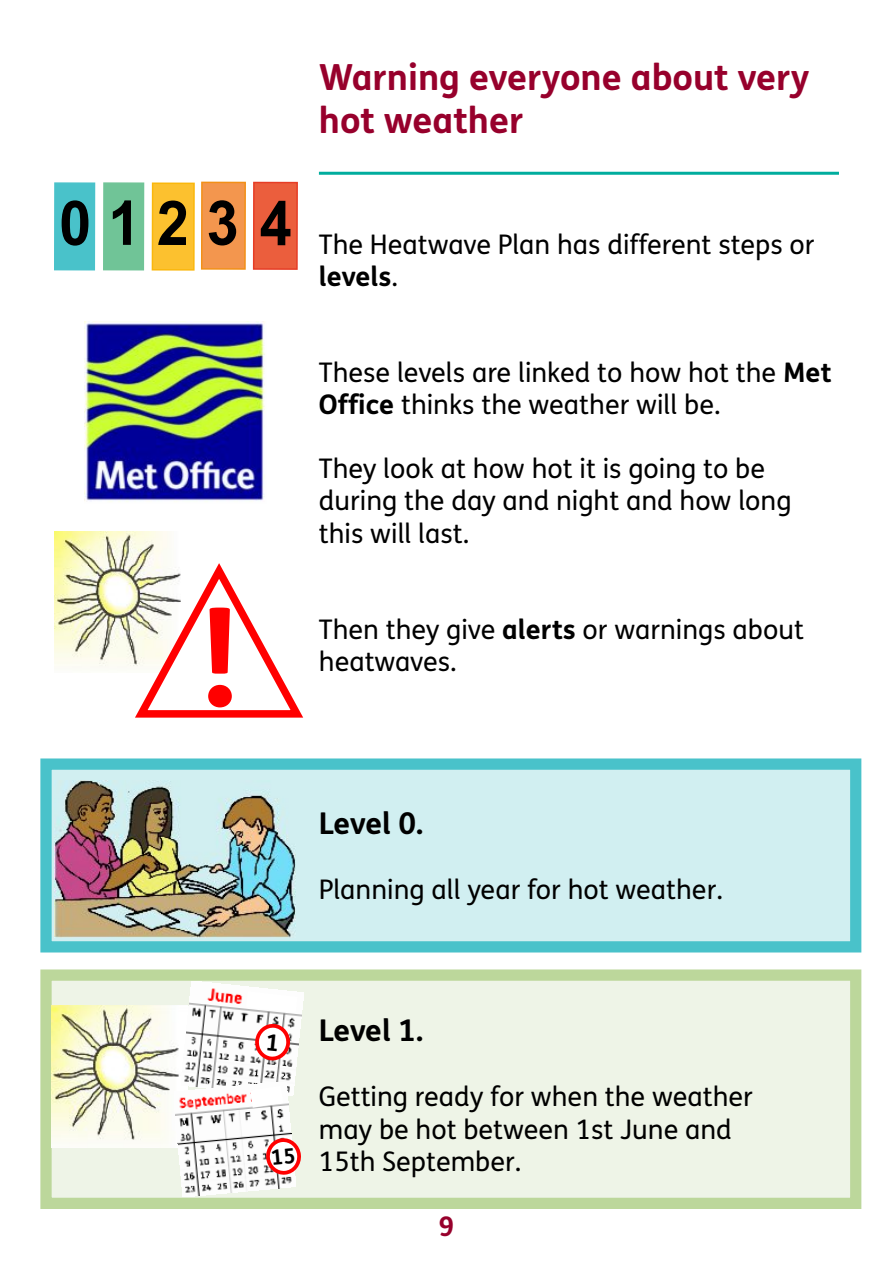
<style>
.page{position:relative;width:893px;height:1263px;background:#fff}
.page>*{position:absolute;margin:0;border:0;box-sizing:border-box;transform-origin:0 0}
.t1{font:700 136.8px "FS Me";color:#f00}
.t2{font:700 61.8px "Arial";letter-spacing:.3em;color:#000;scale:.93 1}
.t3{font:700 36px/42.8px "FS Me";color:#97002c}
.t4{font:700 30px "FS Me";letter-spacing:-.01em;color:#000}
.t5{font:27px/32.1px "FS Me";color:#000}
.t6{font:700 27px "FS Me";color:#97002c}
.s1{font-weight:700}
</style>
<div class="page">
<div style="left:40px;top:758px;width:821px;height:194px;background:#d1eff1;border:11px solid #49c2ca"></div>
<div style="left:40px;top:969px;width:821px;height:240px;background:#eef4e7;border:11px solid #bcd79b"></div>
<img style="left:54px;top:531px;width:115px;height:136px">
<svg style="left:131px;top:555px;width:173px;height:163px"></svg>
<img style="left:85px;top:322px;width:180px;height:180px">
<hr style="left:319px;top:172px;width:520px;height:3px;background:#00ad9e">
<div style="left:201px;top:182px;width:45px;height:88px;background:#f3964e;border:2px solid #f29017"></div>
<div style="left:253px;top:182px;width:45px;height:88px;background:#eb5e3d;border:2px solid #e63d26"></div>
<div style="left:152px;top:182px;width:43px;height:89px;background:#fcc12f;border:2px solid #fab70c"></div>
<div style="left:103px;top:182px;width:41px;height:88px;background:#70c497;border:2px solid #70c497"></div>
<div style="left:54px;top:182px;width:41px;height:88px;background:#49c2ca;border:2px solid #49c2ca"></div>
<img style="left:54px;top:781px;width:242px;height:156px">
<img style="left:52px;top:1005px;width:129px;height:143px">
<img style="left:181px;top:981px;width:122px;height:101px">
<img style="left:174px;top:1082px;width:121px;height:114px">
<svg style="left:250px;top:1086px;width:33px;height:22px"></svg>
<svg style="left:246px;top:991px;width:52px;height:22px"></svg>
<svg style="left:255px;top:1022px;width:35px;height:39px"></svg>
<svg style="left:263px;top:1136px;width:38px;height:41px;background:#f3b6b5"></svg>
<h2 class="t2" style="left:59px;top:200px;width:252px">01234</h2>
<h3 class="t3" style="left:319px;top:60px;width:492px">Warning everyone about very hot weather</h3>
<p class="t5" style="left:319px;top:231px;width:497px">The Heatwave Plan has different steps or <span class="s1">levels</span>.</p>
<h1 class="t1" style="left:199px;top:603px;width:43px">!</h1>
<p class="t5" style="left:319px;top:359px;width:514px">These levels are linked to how hot the <span class="s1">Met<br>Office</span> thinks the weather will be.</p>
<p class="t5" style="left:319px;top:455px;width:474px">They look at how hot it is going to be during the day and night and how long this will last.</p>
<p class="t5" style="left:319px;top:616px;width:487px">Then they give <span class="s1">alerts</span> or warnings about heatwaves.</p>
<p class="t4" style="left:319px;top:812px;width:106px">Level 0.</p>
<p class="t5" style="left:319px;top:876px;width:405px">Planning all year for hot weather.</p>
<p class="t4" style="left:319px;top:1019px;width:106px">Level 1.</p>
<p class="t5" style="left:319px;top:1083px;width:435px">Getting ready for when the weather may be hot between 1st June and<br>15th September.</p>
<p class="t6" style="left:438px;top:1216px;width:17px">9</p>
</div>
